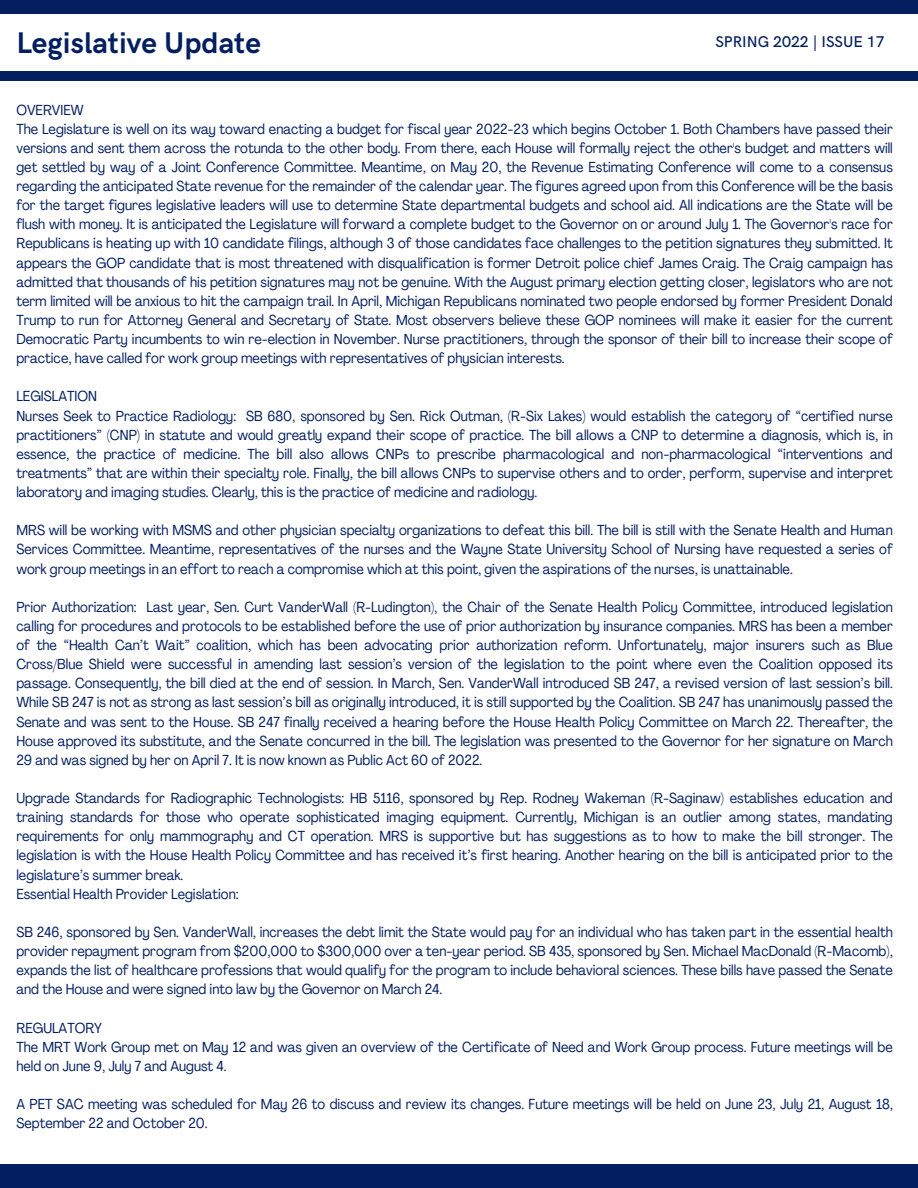
<style>
.page{position:relative;width:918px;height:1188px;background:#041f60}
.page>*{position:absolute;margin:0;border:0;box-sizing:border-box;transform-origin:0 0}
.t1{font:700 30px "HK Grotesk";color:#041f60}
.t2{font:500 15.6px "HK Grotesk";color:#041f60}
.t3{font:condensed 14.4px/19.2px "Agrandir";color:#041f60;text-align:justify}
</style>
<div class="page">
<div style="left:0;top:14px;width:918px;height:57px;background:#fff"></div>
<div style="left:0;top:82px;width:918px;height:1082px;background:#fff"></div>
<h1 class="t1" style="left:16px;top:26px;width:246px">Legislative Update</h1>
<p class="t2" style="left:715px;top:33px;width:171px">SPRING 2022 | ISSUE 17</p>
<h2 class="t3" style="left:16px;top:101px;width:69px">OVERVIEW</h2>
<p class="t3" style="left:16px;top:121px;width:878px">The Legislature is well on its way toward enacting a budget for fiscal year 2022-23 which begins October 1. Both Chambers have passed their versions and sent them across the rotunda to the other body. From there, each House will formally reject the other's budget and matters will get settled by way of a Joint Conference Committee. Meantime, on May 20, the Revenue Estimating Conference will come to a consensus regarding the anticipated State revenue for the remainder of the calendar year. The figures agreed upon from this Conference will be the basis for the target figures legislative leaders will use to determine State departmental budgets and school aid. All indications are the State will be flush with money. It is anticipated the Legislature will forward a complete budget to the Governor on or around July 1. The Governor's race for Republicans is heating up with 10 candidate filings, although 3 of those candidates face challenges to the petition signatures they submitted. It appears the GOP candidate that is most threatened with disqualification is former Detroit police chief James Craig. The Craig campaign has admitted that thousands of his petition signatures may not be genuine. With the August primary election getting closer, legislators who are not term limited will be anxious to hit the campaign trail. In April, Michigan Republicans nominated two people endorsed by former President Donald Trump to run for Attorney General and Secretary of State. Most observers believe these GOP nominees will make it easier for the current Democratic Party incumbents to win re-election in November. Nurse practitioners, through the sponsor of their bill to increase their scope of practice, have called for work group meetings with representatives of physician interests.</p>
<p class="t3" style="left:16px;top:388px;width:82px">LEGISLATION</p>
<p class="t3" style="left:16px;top:407px;width:878px">Nurses Seek to Practice Radiology: SB 680, sponsored by Sen. Rick Outman, (R-Six Lakes) would establish the category of “certified nurse practitioners” (CNP) in statute and would greatly expand their scope of practice. The bill allows a CNP to determine a diagnosis, which is, in essence, the practice of medicine. The bill also allows CNPs to prescribe pharmacological and non-pharmacological “interventions and treatments” that are within their specialty role. Finally, the bill allows CNPs to supervise others and to order, perform, supervise and interpret laboratory and imaging studies. Clearly, this is the practice of medicine and radiology.</p>
<p class="t3" style="left:16px;top:522px;width:878px">MRS will be working with MSMS and other physician specialty organizations to defeat this bill. The bill is still with the Senate Health and Human Services Committee. Meantime, representatives of the nurses and the Wayne State University School of Nursing have requested a series of work group meetings in an effort to reach a compromise which at this point, given the aspirations of the nurses, is unattainable.</p>
<p class="t3" style="left:16px;top:599px;width:878px">Prior Authorization: Last year, Sen. Curt VanderWall (R-Ludington), the Chair of the Senate Health Policy Committee, introduced legislation calling for procedures and protocols to be established before the use of prior authorization by insurance companies. MRS has been a member of the “Health Can’t Wait” coalition, which has been advocating prior authorization reform. Unfortunately, major insurers such as Blue Cross/Blue Shield were successful in amending last session’s version of the legislation to the point where even the Coalition opposed its passage. Consequently, the bill died at the end of session. In March, Sen. VanderWall introduced SB 247, a revised version of last session’s bill.<br>While SB 247 is not as strong as last session’s bill as originally introduced, it is still supported by the Coalition. SB 247 has unanimously passed the Senate and was sent to the House. SB 247 finally received a hearing before the House Health Policy Committee on March 22. Thereafter, the House approved its substitute, and the Senate concurred in the bill. The legislation was presented to the Governor for her signature on March 29 and was signed by her on April 7. It is now known as Public Act 60 of 2022.</p>
<p class="t3" style="left:16px;top:790px;width:878px">Upgrade Standards for Radiographic Technologists: HB 5116, sponsored by Rep. Rodney Wakeman (R-Saginaw) establishes education and training standards for those who operate sophisticated imaging equipment. Currently, Michigan is an outlier among states, mandating requirements for only mammography and CT operation. MRS is supportive but has suggestions as to how to make the bill stronger. The legislation is with the House Health Policy Committee and has received it’s first hearing. Another hearing on the bill is anticipated prior to the legislature’s summer break.</p>
<p class="t3" style="left:16px;top:886px;width:224px">Essential Health Provider Legislation:</p>
<p class="t3" style="left:16px;top:924px;width:878px">SB 246, sponsored by Sen. VanderWall, increases the debt limit the State would pay for an individual who has taken part in the essential health provider repayment program from $200,000 to $300,000 over a ten-year period. SB 435, sponsored by Sen. Michael MacDonald (R-Macomb), expands the list of healthcare professions that would qualify for the program to include behavioral sciences. These bills have passed the Senate and the House and were signed into law by the Governor on March 24.</p>
<p class="t3" style="left:16px;top:1019px;width:87px">REGULATORY</p>
<p class="t3" style="left:16px;top:1039px;width:878px">The MRT Work Group met on May 12 and was given an overview of the Certificate of Need and Work Group process. Future meetings will be held on June 9, July 7 and August 4.</p>
<p class="t3" style="left:16px;top:1096px;width:878px">A PET SAC meeting was scheduled for May 26 to discuss and review its changes. Future meetings will be held on June 23, July 21, August 18,<br>September 22 and October 20.</p>
</div>
